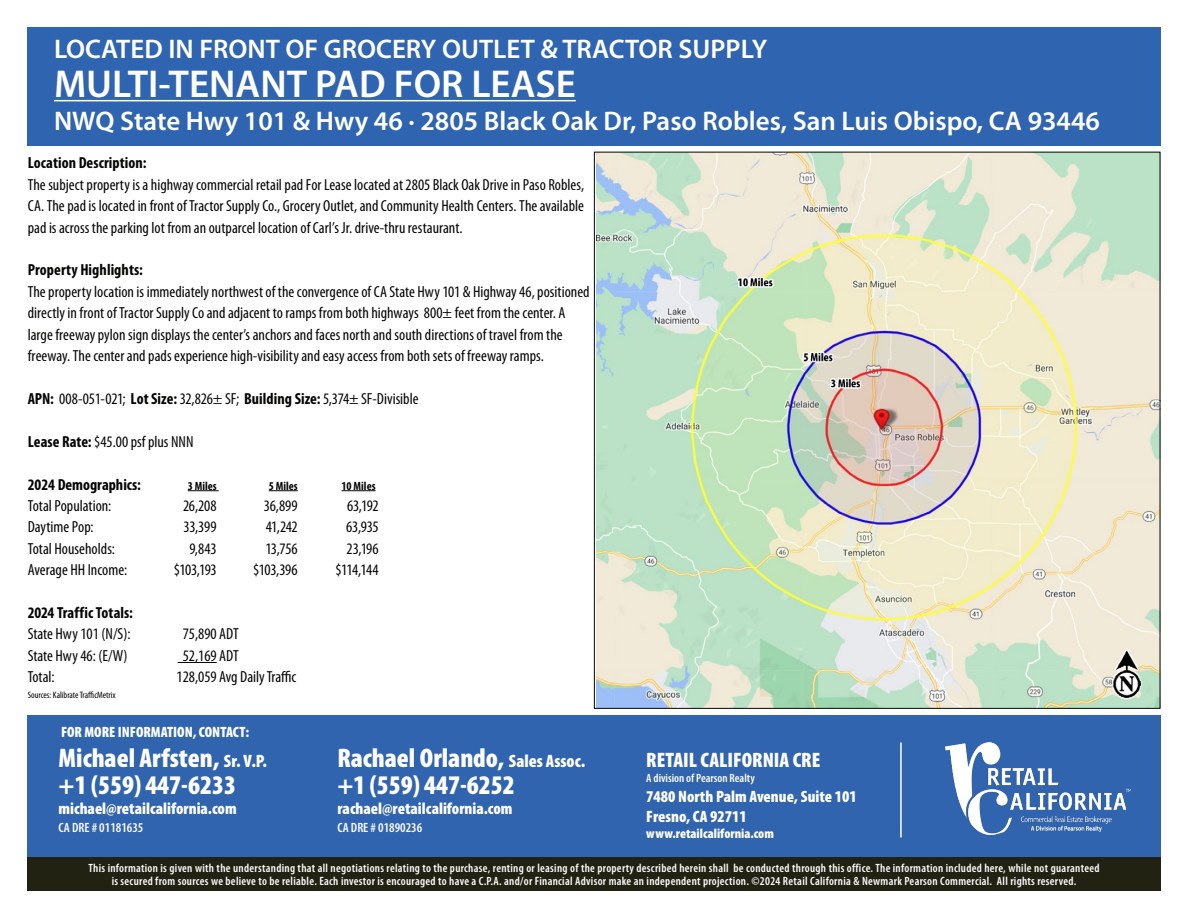
<style>
.page{position:relative;width:1188px;height:918px;background:#fff}
.page>*{position:absolute;margin:0;border:0;box-sizing:border-box;transform-origin:0 0}
.t1{font:600 39px "Myriad Pro";color:#fff}
.t2{font:600 27px "Myriad Pro";color:#fff}
.t3{font:900 condensed 27px/27px "Myriad Pro";color:#fff}
.t4{font:900 condensed 21px "Myriad Pro";color:#fff}
.t5{font:900 condensed 16.5px/19.8px "Myriad Pro";color:#fff}
.t6{font:condensed 16.05px/21.5px "Myriad Pro";color:#040503;text-align:justify}
.Summary_Page_Header{font:700 condensed 16.05px "Myriad Pro";letter-spacing:.005em;color:#040503}
.t7{font:900 condensed 15px "Myriad Pro";color:#fff}
.t8{font:600 condensed 13.5px "Myriad Pro";color:#fff}
.t9{font:900 condensed 13.5px "Myriad Pro";color:#fff}
.t10{font:600 condensed 12px/13.5px "Myriad Pro";letter-spacing:.025em;color:#fff;text-align:center}
.t11{font:600 condensed 12px "Myriad Pro";color:#fff}
.t12{font:700 condensed 12px "Myriad Pro";color:#040503}
.t13{font:condensed 9.3px "Myriad Pro";color:#040503}
.s1{font-weight:700}
.s2{font-size:18px}
</style>
<div class="page">
<div style="left:27px;top:857px;width:1134px;height:34px;background:#222213"></div>
<div style="left:27px;top:716px;width:1134px;height:141px;background:#3164af"></div>
<img style="left:946px;top:742px;width:184px;height:92px">
<hr style="left:900px;top:742px;width:2px;height:95px;background:#fff">
<div style="left:27px;top:27px;width:1134px;height:118px;background:#2f64b0"></div>
<hr style="left:54px;top:100px;width:522px;height:1px;background:#fff">
<hr style="left:188px;top:490px;width:31px;height:1px;background:#040503">
<svg style="left:269px;top:490px;width:29px;height:1px"></svg>
<hr style="left:342px;top:490px;width:34px;height:1px;background:#040503">
<hr style="left:178px;top:662px;width:39px;height:1px;background:#040503">
<img style="left:596px;top:154px;width:562px;height:553px">
<div style="left:1112px;top:649px;width:30px;height:51px;background:#fff;opacity:.9"></div>
<img style="left:1113px;top:650px;width:27px;height:48px">
<h2 class="t2" style="left:54px;top:32px;width:715px">LOCATED IN FRONT OF GROCERY OUTLET &amp; TRACTOR SUPPLY</h2>
<h1 class="t1" style="left:54px;top:59px;width:523px">MULTI-TENANT PAD FOR LEASE</h1>
<h2 class="t2" style="left:54px;top:104px;width:1048px">NWQ State Hwy 101 &amp; Hwy 46 · 2805 Black Oak Dr, Paso Robles, San Luis Obispo, CA 93446</h2>
<p class="Summary_Page_Header" style="left:28px;top:153px;width:120px">Location Description:</p>
<p class="t6" style="left:28px;top:173px;width:558px">The subject property is a highway commercial retail pad For Lease located at 2805 Black Oak Drive in Paso Robles, CA. The pad is located in front of Tractor Supply Co., Grocery Outlet, and Community Health Centers. The available pad is across the parking lot from an outparcel location of Carl’s Jr. drive-thru restaurant.</p>
<p class="Summary_Page_Header" style="left:28px;top:260px;width:117px">Property Highlights:</p>
<p class="t6" style="left:28px;top:281px;width:563px;text-align:left">The property location is immediately northwest of the convergence of CA State Hwy 101 &amp; Highway 46, positioned directly in front of Tractor Supply Co and adjacent to ramps from both highways 800± feet from the center. A large freeway pylon sign displays the center’s anchors and faces north and south directions of travel from the freeway. The center and pads experience high-visibility and easy access from both sets of freeway ramps.</p>
<p class="t6" style="left:28px;top:388px;width:392px"><span class="s1">APN:</span> 008-051-021; <span class="s1">Lot Size:</span> 32,826± SF; <span class="s1">Building Size:</span> 5,374± SF-Divisible</p>
<p class="t6" style="left:28px;top:430px;width:167px"><span class="s1">Lease Rate:</span> $45.00 psf plus NNN</p>
<p class="Summary_Page_Header" style="left:28px;top:474px;width:115px">2024 Demographics:</p>
<p class="t12" style="left:188px;top:478px;width:30px">3 Miles</p>
<p class="t12" style="left:269px;top:478px;width:30px">5 Miles</p>
<p class="t12" style="left:342px;top:478px;width:36px">10 Miles</p>
<p class="t6" style="left:28px;top:495px;width:85px">Total Population:</p>
<p class="t6" style="left:183px;top:495px;width:35px">26,208</p>
<p class="t6" style="left:264px;top:495px;width:36px">36,899</p>
<p class="t6" style="left:347px;top:495px;width:33px">63,192</p>
<p class="t6" style="left:28px;top:516px;width:67px">Daytime Pop:</p>
<p class="t6" style="left:184px;top:516px;width:35px">33,399</p>
<p class="t6" style="left:266px;top:516px;width:34px">41,242</p>
<p class="t6" style="left:346px;top:516px;width:34px">63,935</p>
<p class="t6" style="left:28px;top:538px;width:89px">Total Households:</p>
<p class="t6" style="left:190px;top:538px;width:29px">9,843</p>
<p class="t6" style="left:265px;top:538px;width:34px">13,756</p>
<p class="t6" style="left:347px;top:538px;width:34px">23,196</p>
<p class="t6" style="left:28px;top:559px;width:101px">Average HH Income:</p>
<p class="t6" style="left:174px;top:559px;width:44px">$103,193</p>
<p class="t6" style="left:253px;top:559px;width:46px">$103,396</p>
<p class="t6" style="left:336px;top:559px;width:45px">$114,144</p>
<p class="Summary_Page_Header" style="left:28px;top:603px;width:107px">2024 Traffic Totals:</p>
<p class="t6" style="left:28px;top:623px;width:104px">State Hwy 101 (N/S):</p>
<p class="t6" style="left:183px;top:623px;width:57px">75,890 ADT</p>
<p class="t6" style="left:28px;top:645px;width:101px">State Hwy 46: (E/W)</p>
<p class="t6" style="left:183px;top:645px;width:57px">52,169 ADT</p>
<p class="t6" style="left:28px;top:666px;width:28px">Total:</p>
<p class="t6" style="left:177px;top:666px;width:121px">128,059 Avg Daily Traffic</p>
<p class="t13" style="left:28px;top:690px;width:90px">Sources: Kalibrate TrafficMetrix</p>
<p class="t7" style="left:61px;top:723px;width:190px">FOR MORE INFORMATION, CONTACT:</p>
<h2 class="t3" style="left:59px;top:744px;width:210px">Michael Arfsten, <span class="s2">Sr. V.P. </span>+1 (559) 447-6233</h2>
<p class="t5" style="left:59px;top:798px;width:180px">michael@retailcalifornia.com</p>
<p class="t8" style="left:59px;top:819px;width:86px">CA DRE # 01181635</p>
<h2 class="t3" style="left:337px;top:744px;width:249px">Rachael Orlando, <span class="s2">Sales Assoc. </span>+1 (559) 447-6252</h2>
<p class="t5" style="left:337px;top:798px;width:177px">rachael@retailcalifornia.com</p>
<p class="t8" style="left:337px;top:819px;width:86px">CA DRE # 01890236</p>
<h3 class="t4" style="left:646px;top:747px;width:176px">RETAIL CALIFORNIA CRE</h3>
<p class="t11" style="left:646px;top:771px;width:110px">A division of Pearson Realty</p>
<p class="t5" style="left:646px;top:786px;width:212px">7480 North Palm Avenue, Suite 101<br>Fresno, CA 92711</p>
<p class="t9" style="left:646px;top:825px;width:129px">www.retailcalifornia.com</p>
<p class="t10" style="left:88px;top:861px;width:1013px">This information is given with the understanding that all negotiations relating to the purchase, renting or leasing of the property described herein shall be conducted through this office. The information included here, while not guaranteed is secured from sources we believe to be reliable. Each investor is encouraged to have a C.P.A. and/or Financial Advisor make an independent projection. ©2024 Retail California &amp; Newmark Pearson Commercial. All rights reserved.</p>
</div>
